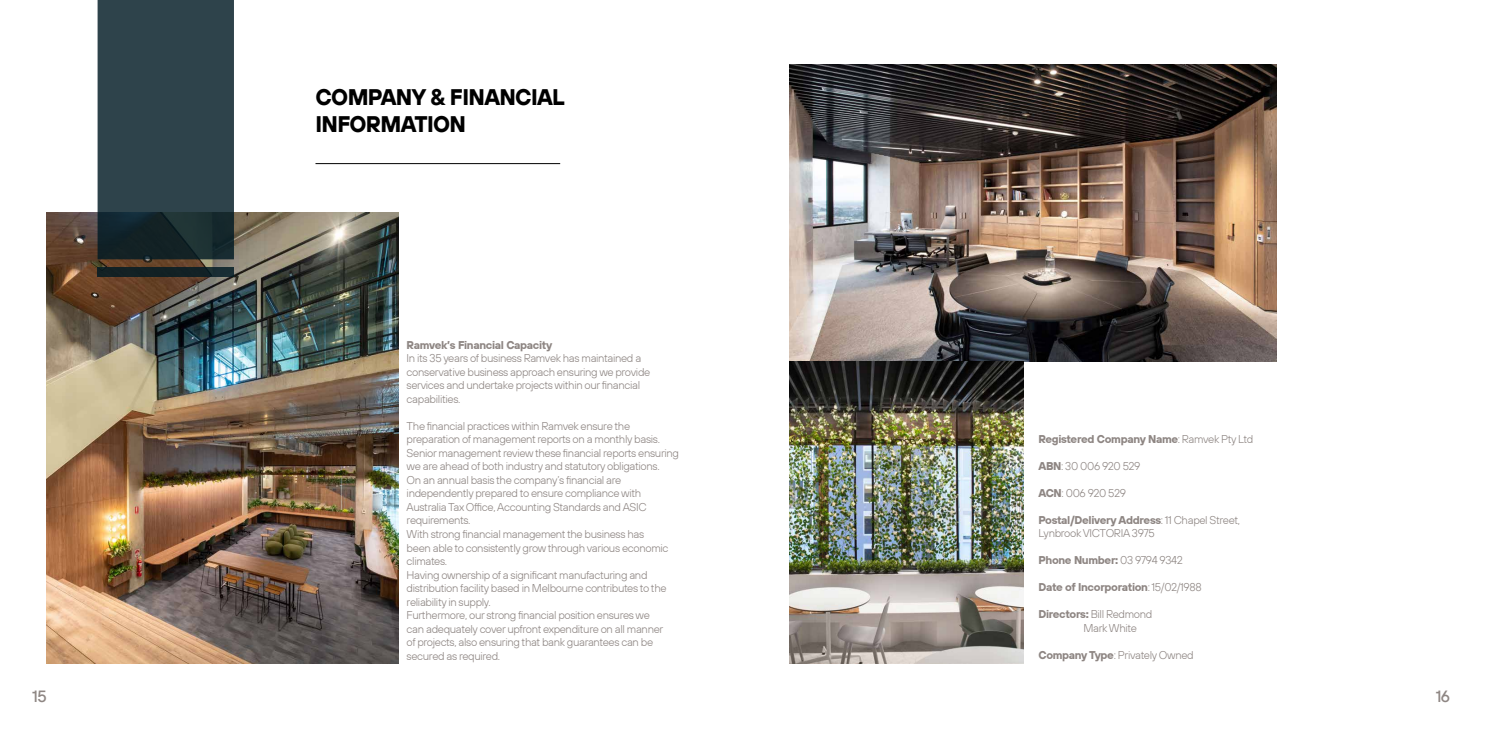
<style>
.page{position:relative;width:1489px;height:745px;background:#fff}
.page>*{position:absolute;margin:0;border:0;box-sizing:border-box;transform-origin:0 0}
.t1{font:700 22.5px/27px "TT Hoves";letter-spacing:-.03em;color:#000}
.t2{font:500 16.25px "TT Hoves";color:#8e8683}
.t3{font:300 11.25px/13.5px "TT Hoves";letter-spacing:-.03em;color:#8e8683}
.t4{font:700 11.25px "TT Hoves";letter-spacing:-.03em;color:#8e8683}
.s1{font-weight:300}
.s2{font-weight:700}
</style>
<div class="page">
<img style="left:46px;top:213px;width:352px;height:450px">
<svg style="left:98px;top:0;width:136px;height:259px"></svg>
<svg style="left:98px;top:267px;width:136px;height:10px"></svg>
<img style="left:790px;top:64px;width:486px;height:297px">
<img style="left:789px;top:361px;width:234px;height:302px">
<hr style="left:315px;top:163px;width:245px;height:1px;background:#000">
<h1 class="t1" style="left:315px;top:83px;width:251px">COMPANY &amp; FINANCIAL<br>INFORMATION</h1>
<p class="t4" style="left:407px;top:337px;width:147px">Ramvek’s Financial Capacity</p>
<p class="t3" style="left:407px;top:351px;width:245px">In its 35 years of business Ramvek has maintained a conservative business approach ensuring we provide services and undertake projects within our financial capabilities.</p>
<p class="t3" style="left:407px;top:419px;width:274px">The financial practices within Ramvek ensure the preparation of management reports on a monthly basis.<br>Senior management review these financial reports ensuring we are ahead of both industry and statutory obligations.<br>On an annual basis the company’s financial are independently prepared to ensure compliance with Australia Tax Office, Accounting Standards and ASIC requirements.<br>With strong financial management the business has<br>been able to consistently grow through various economic climates.<br>Having ownership of a significant manufacturing and distribution facility based in Melbourne contributes to the reliability in supply.<br>Furthermore, our strong financial position ensures we<br>can adequately cover upfront expenditure on all manner<br>of projects, also ensuring that bank guarantees can be secured as required.</p>
<p class="t4" style="left:1038px;top:431px;width:216px">Registered Company Name<span class="s1">: Ramvek Pty Ltd</span></p>
<p class="t3" style="left:1038px;top:458px;width:103px"><span class="s2">ABN</span>: 30 006 920 529</p>
<p class="t3" style="left:1038px;top:485px;width:89px"><span class="s2">ACN</span>: 006 920 529</p>
<p class="t3" style="left:1038px;top:512px;width:203px"><span class="s2">Postal/Delivery Address</span>: 11 Chapel Street,<br>Lynbrook VICTORIA 3975</p>
<p class="t4" style="left:1038px;top:552px;width:146px">Phone Number: <span class="s1">03 9794 9342</span></p>
<p class="t4" style="left:1038px;top:579px;width:165px">Date of Incorporation<span class="s1">: 15/02/1988</span></p>
<p class="t3" style="left:1083px;top:607px;width:70px;text-indent:-45px"><span class="s2">Directors:</span> Bill Redmond<br>Mark White</p>
<p class="t3" style="left:1038px;top:647px;width:157px"><span class="s2">Company Type</span>: Privately Owned</p>
<h2 class="t2" style="left:32px;top:686px;width:16px">15</h2>
<h2 class="t2" style="left:1435px;top:686px;width:16px">16</h2>
</div>
